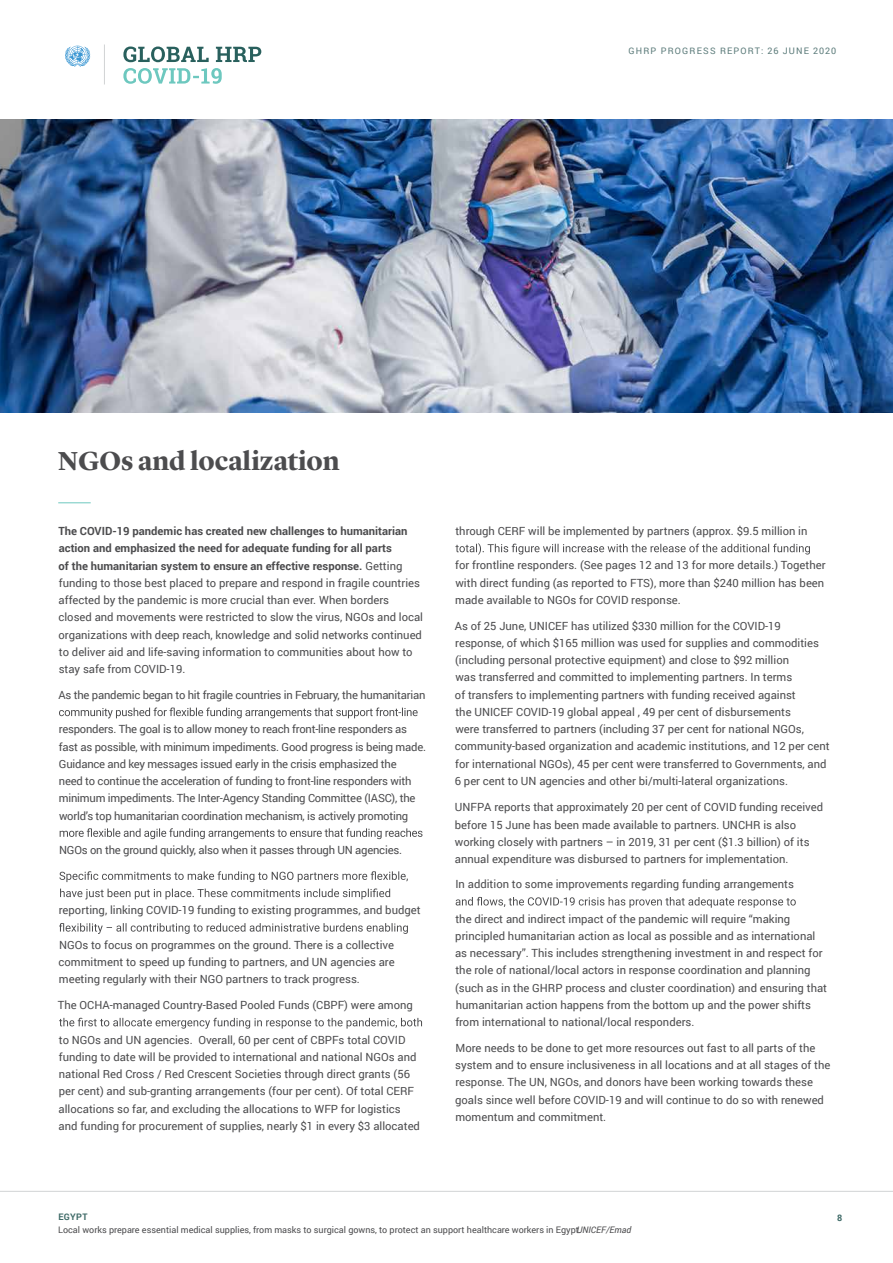
<style>
.page{position:relative;width:893px;height:1263px;background:#fff}
.page>*{position:absolute;margin:0;border:0;box-sizing:border-box;transform-origin:0 0}
.t1{font:700 27px "Lyon Display";color:#4c4c4e}
.t2{font:11.25px/17.2px "Roboto";color:#4c4c4e}
.t3{font:11.25px/17.2px "Roboto";letter-spacing:-.02em;color:#4c4c4e}
.t4{font:9px/13.5px "Roboto";color:#4c4c4e}
.t5{font:9px "Roboto";letter-spacing:.135em;color:#5a7a79}
.t6{font:700 9px "Roboto";color:#3e6a67}
.s1{font-weight:700}
.s2{font-weight:700;color:#3e6a67}
.s3{font-style:italic}
</style>
<div class="page">
<svg style="left:123px;top:68px;width:99px;height:16px"></svg>
<svg style="left:123px;top:47px;width:138px;height:15px"></svg>
<hr style="left:104px;top:45px;width:1px;height:39px;background:#d1d3d4">
<svg style="left:65px;top:46px;width:25px;height:21px"></svg>
<img style="left:0;top:120px;width:893px;height:292px">
<hr style="left:0;top:1191px;width:893px;height:1px;background:#d1d3d4">
<svg style="left:59px;top:707px;width:359px;height:11px"></svg>
<svg style="left:60px;top:828px;width:362px;height:11px"></svg>
<svg style="left:59px;top:871px;width:349px;height:11px"></svg>
<svg style="left:60px;top:888px;width:330px;height:11px"></svg>
<svg style="left:59px;top:923px;width:349px;height:11px"></svg>
<svg style="left:59px;top:1018px;width:363px;height:11px"></svg>
<svg style="left:455px;top:543px;width:355px;height:12px"></svg>
<svg style="left:456px;top:897px;width:340px;height:11px"></svg>
<hr style="left:58px;top:502px;width:33px;height:1px;background:#6dc8bf">
<p class="t5" style="left:628px;top:44px;width:209px">GHRP PROGRESS REPORT: 26 JUNE 2020</p>
<h1 class="t1" style="left:58px;top:440px;width:283px">NGOs and localization</h1>
<p class="t2" style="left:58px;top:522px;width:366px"><span class="s1">The COVID-19 pandemic has created new challenges to humanitarian action and emphasized the need for adequate funding for all parts<br>of the humanitarian system to ensure an effective response.</span> Getting funding to those best placed to prepare and respond in fragile countries affected by the pandemic is more crucial than ever. When borders closed and movements were restricted to slow the virus, NGOs and local organizations with deep reach, knowledge and solid networks continued to deliver aid and life-saving information to communities about how to stay safe from COVID-19.</p>
<p class="t3" style="left:58px;top:686px;width:368px">As the pandemic began to hit fragile countries in February, the humanitarian</p>
<p class="t3" style="left:59px;top:720px;width:369px">responders. The goal is to allow money to reach front-line responders as fast as possible, with minimum impediments. Good progress is being made.<br>Guidance and key messages issued early in the crisis emphasized the<br>need to continue the acceleration of funding to front-line responders with minimum impediments. The Inter-Agency Standing Committee (IASC), the world’s top humanitarian coordination mechanism, is actively promoting</p>
<p class="t3" style="left:59px;top:841px;width:344px">NGOs on the ground quickly, also when it passes through UN agencies.</p>
<p class="t2" style="left:59px;top:901px;width:363px">reporting, linking COVID-19 funding to existing programmes, and budget</p>
<p class="t2" style="left:59px;top:936px;width:338px;text-align:justify">NGOs to focus on programmes on the ground. There is a collective commitment to speed up funding to partners, and UN agencies are meeting regularly with their NGO partners to track progress.</p>
<p class="t2" style="left:58px;top:996px;width:357px">The OCHA-managed Country-Based Pooled Funds (CBPF) were among</p>
<p class="t2" style="left:59px;top:1030px;width:363px">to NGOs and UN agencies. Overall, 60 per cent of CBPFs total COVID funding to date will be provided to international and national NGOs and national Red Cross / Red Crescent Societies through direct grants (56 per cent) and sub-granting arrangements (four per cent). Of total CERF allocations so far, and excluding the allocations to WFP for logistics and funding for procurement of supplies, nearly $1 in every $3 allocated</p>
<p class="t2" style="left:455px;top:522px;width:354px">through CERF will be implemented by partners (approx. $9.5 million in</p>
<p class="t2" style="left:455px;top:556px;width:372px;text-align:justify">for frontline responders. (See pages 12 and 13 for more details.) Together with direct funding (as reported to FTS), more than $240 million has been made available to NGOs for COVID response.</p>
<p class="t2" style="left:455px;top:617px;width:376px">As of 25 June, UNICEF has utilized $330 million for the COVID-19 response, of which $165 million was used for supplies and commodities (including personal protective equipment) and close to $92 million<br>was transferred and committed to implementing partners. In terms<br>of transfers to implementing partners with funding received against<br>the UNICEF COVID-19 global appeal , 49 per cent of disbursements<br>were transferred to partners (including 37 per cent for national NGOs, community-based organization and academic institutions, and 12 per cent for international NGOs), 45 per cent were transferred to Governments, and 6 per cent to UN agencies and other bi/multi-lateral organizations.</p>
<p class="t2" style="left:455px;top:798px;width:370px">UNFPA reports that approximately 20 per cent of COVID funding received before 15 June has been made available to partners. UNCHR is also working closely with partners – in 2019, 31 per cent ($1.3 billion) of its annual expenditure was disbursed to partners for implementation.</p>
<p class="t2" style="left:455px;top:875px;width:340px">In addition to some improvements regarding funding arrangements</p>
<p class="t2" style="left:455px;top:910px;width:374px">the direct and indirect impact of the pandemic will require “making principled humanitarian action as local as possible and as international as necessary”. This includes strengthening investment in and respect for the role of national/local actors in response coordination and planning (such as in the GHRP process and cluster coordination) and ensuring that humanitarian action happens from the bottom up and the power shifts from international to national/local responders.</p>
<p class="t2" style="left:455px;top:1039px;width:377px">More needs to be done to get more resources out fast to all parts of the system and to ensure inclusiveness in all locations and at all stages of the response. The UN, NGOs, and donors have been working towards these goals since well before COVID-19 and will continue to do so with renewed momentum and commitment.</p>
<p class="t4" style="left:58px;top:1209px;width:575px"><span class="s2">EGYPT<br></span>Local works prepare essential medical supplies, from masks to surgical gowns, to protect an support healthcare workers in Egypt. <span class="s3">UNICEF/Emad</span></p>
<p class="t6" style="left:837px;top:1212px;width:7px">8</p>
</div>
